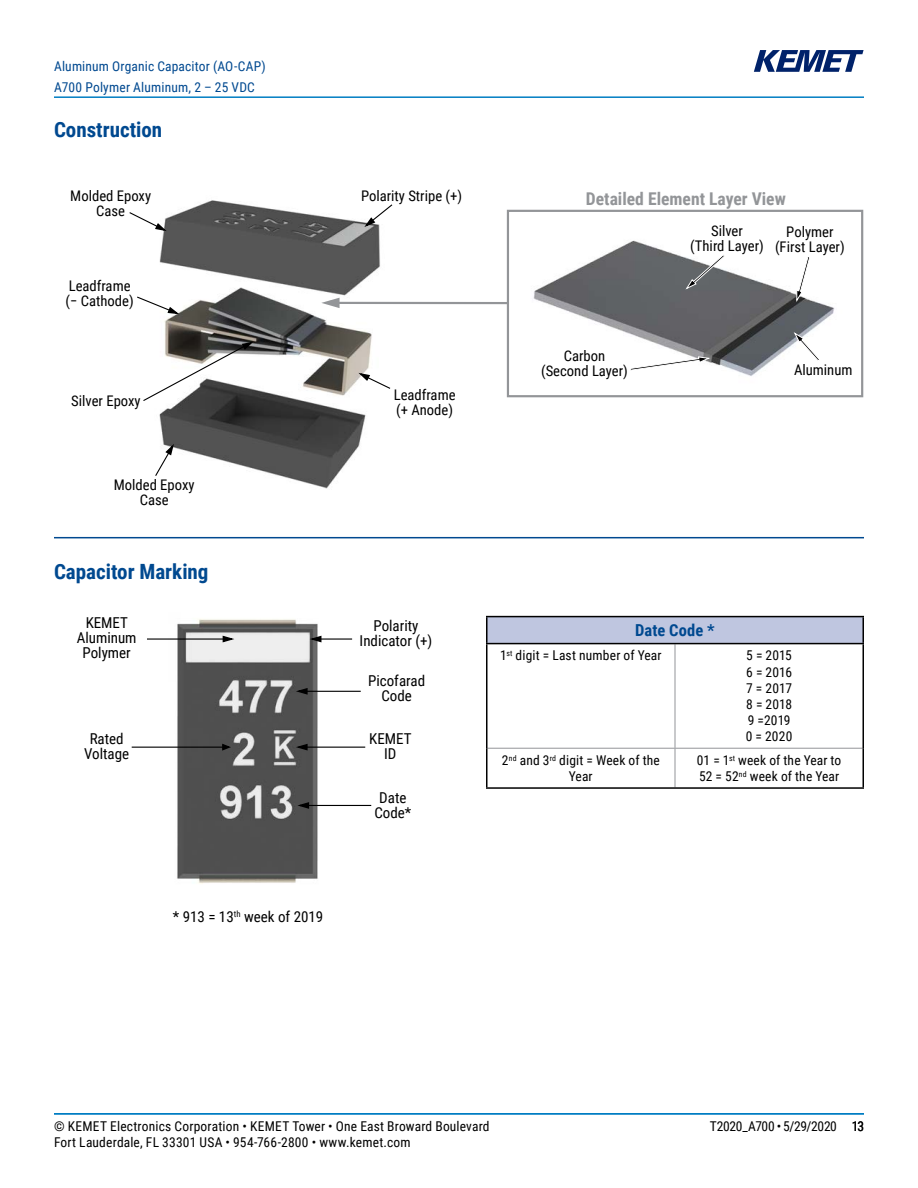
<style>
.page{position:relative;width:918px;height:1188px;background:#fff}
.page>*{position:absolute;margin:0;border:0;box-sizing:border-box;transform-origin:0 0}
.t1{font:700 21px "Roboto Condensed";color:#004990}
.t2{font:700 17.55px "Roboto Condensed";color:#939598}
.t3{font:700 16.5px "Roboto Condensed";letter-spacing:.005em;color:#004990}
.t4{font:15px/15px "Roboto Condensed";color:#000;text-align:center}
.t5{font:14.7px/14.7px "Roboto Condensed";color:#000;text-align:center}
.t6{font:13.5px/16.2px "Roboto Condensed";letter-spacing:.01em;color:#000}
.t7{font:13.5px/21px "Roboto Condensed";letter-spacing:.01em;color:#004990}
.t8{font:13.5px "Roboto Condensed";letter-spacing:-.025em;color:#000}
</style>
<div class="page">
<hr style="left:54px;top:1113px;width:810px;height:2px;background:#007dc3">
<hr style="left:54px;top:96px;width:810px;height:2px;background:#007dc3">
<svg style="left:754px;top:50px;width:110px;height:22px"></svg>
<hr style="left:54px;top:537px;width:810px;height:1px;background:#004990">
<img style="left:159px;top:200px;width:221px;height:289px">
<img style="left:506px;top:209px;width:358px;height:189px">
<svg style="left:137px;top:296px;width:45px;height:19px"></svg>
<svg style="left:356px;top:372px;width:35px;height:18px"></svg>
<svg style="left:129px;top:211px;width:40px;height:21px"></svg>
<svg style="left:155px;top:442px;width:20px;height:35px"></svg>
<svg style="left:313px;top:295px;width:194px;height:16px"></svg>
<svg style="left:143px;top:340px;width:113px;height:62px"></svg>
<div style="left:507px;top:210px;width:356px;height:187px;border:2px solid #939598"></div>
<svg style="left:685px;top:254px;width:41px;height:36px"></svg>
<svg style="left:796px;top:255px;width:15px;height:48px"></svg>
<svg style="left:793px;top:331px;width:28px;height:31px"></svg>
<svg style="left:629px;top:356px;width:82px;height:15px"></svg>
<svg style="left:362px;top:203px;width:31px;height:26px"></svg>
<img style="left:131px;top:619px;width:241px;height:265px">
<hr style="left:147px;top:638px;width:77px;height:2px;background:#000">
<svg style="left:222px;top:635px;width:15px;height:8px"></svg>
<hr style="left:132px;top:747px;width:91px;height:1px;background:#000">
<svg style="left:221px;top:743px;width:12px;height:9px"></svg>
<hr style="left:320px;top:638px;width:32px;height:2px;background:#000">
<svg style="left:307px;top:635px;width:16px;height:8px"></svg>
<hr style="left:307px;top:691px;width:54px;height:1px;background:#000">
<svg style="left:293px;top:687px;width:16px;height:9px"></svg>
<hr style="left:307px;top:747px;width:58px;height:1px;background:#000">
<svg style="left:293px;top:743px;width:16px;height:8px"></svg>
<hr style="left:308px;top:805px;width:63px;height:1px;background:#000">
<svg style="left:295px;top:801px;width:15px;height:9px"></svg>
<div style="left:487px;top:617px;width:376px;height:27px;background:#bfc6e0"></div>
<hr style="left:675px;top:644px;width:1px;height:104px;background:#939598">
<hr style="left:488px;top:748px;width:187px;height:1px;background:#939598">
<hr style="left:675px;top:748px;width:187px;height:1px;background:#939598">
<hr style="left:675px;top:749px;width:1px;height:38px;background:#939598">
<hr style="left:486px;top:644px;width:2px;height:104px;background:#000">
<hr style="left:862px;top:644px;width:2px;height:104px;background:#000">
<hr style="left:486px;top:748px;width:2px;height:39px;background:#000">
<hr style="left:862px;top:748px;width:2px;height:39px;background:#000">
<hr style="left:486px;top:787px;width:189px;height:2px;background:#000">
<hr style="left:675px;top:787px;width:189px;height:2px;background:#000">
<hr style="left:486px;top:616px;width:189px;height:1px;background:#000">
<hr style="left:486px;top:617px;width:2px;height:26px;background:#000">
<hr style="left:675px;top:616px;width:189px;height:1px;background:#000">
<hr style="left:862px;top:617px;width:2px;height:26px;background:#000">
<hr style="left:486px;top:643px;width:189px;height:1px;background:#000">
<hr style="left:675px;top:643px;width:189px;height:1px;background:#000">
<p class="t7" style="left:54px;top:55px;width:213px">Aluminum Organic Capacitor (AO-CAP)<br>A700 Polymer Aluminum, 2 – 25 VDC</p>
<h1 class="t1" style="left:54px;top:115px;width:110px">Construction</h1>
<p class="t5" style="left:70px;top:188px;width:82px">Molded Epoxy<br>Case</p>
<p class="t5" style="left:66px;top:278px;width:70px;text-align:left">Leadframe (− Cathode)</p>
<p class="t5" style="left:71px;top:393px;width:71px">Silver Epoxy</p>
<p class="t5" style="left:114px;top:477px;width:82px">Molded Epoxy<br>Case</p>
<p class="t5" style="left:361px;top:188px;width:103px">Polarity Stripe (+)</p>
<p class="t5" style="left:394px;top:387px;width:63px;text-align:left">Leadframe (+ Anode)</p>
<h1 class="t1" style="left:54px;top:557px;width:156px">Capacitor Marking</h1>
<p class="t4" style="left:77px;top:615px;width:61px">KEMET<br>Aluminum<br>Polymer</p>
<p class="t4" style="left:360px;top:617px;width:74px">Polarity<br>Indicator (+)</p>
<p class="t4" style="left:84px;top:731px;width:47px">Rated<br>Voltage</p>
<p class="t4" style="left:173px;top:908px;width:152px">* 913 = 13<sup>th</sup> week of 2019</p>
<p class="t4" style="left:368px;top:672px;width:59px">Picofarad<br>Code</p>
<p class="t4" style="left:369px;top:731px;width:44px">KEMET<br>ID</p>
<p class="t4" style="left:374px;top:789px;width:38px">Date<br>Code*</p>
<p class="t2" style="left:586px;top:186px;width:201px">Detailed Element Layer View</p>
<p class="t5" style="left:541px;top:348px;width:88px">Carbon (Second Layer)</p>
<p class="t5" style="left:690px;top:223px;width:75px">Silver<br>(Third Layer)</p>
<p class="t5" style="left:775px;top:224px;width:71px">Polymer (First Layer)</p>
<p class="t5" style="left:794px;top:362px;width:60px">Aluminum</p>
<p class="t3" style="left:635px;top:619px;width:81px">Date Code *</p>
<p class="t6" style="left:500px;top:647px;width:163px">1<sup>st</sup> digit = Last number of Year</p>
<p class="t6" style="left:746px;top:647px;width:48px">5 = 2015<br>6 = 2016<br>7 = 2017<br>8 = 2018<br>9 =2019<br>0 = 2020</p>
<p class="t6" style="left:502px;top:752px;width:160px;text-align:center">2<sup>nd</sup> and 3<sup>rd</sup> digit = Week of the<br>Year</p>
<p class="t6" style="left:697px;top:752px;width:146px">01 = 1<sup>st</sup> week of the Year to<br>52 = 52<sup>nd</sup> week of the Year</p>
<p class="t6" style="left:54px;top:1117px;width:437px">© KEMET Electronics Corporation • KEMET Tower • One East Broward Boulevard</p>
<p class="t8" style="left:710px;top:1116px;width:129px">T2020_A700 • 5/29/2020</p>
<p class="t6" style="left:54px;top:1133px;width:358px">Fort Lauderdale, FL 33301 USA • 954-766-2800 • www.kemet.com</p>
<p class="t6" style="left:852px;top:1117px;width:14px">13</p>
</div>
